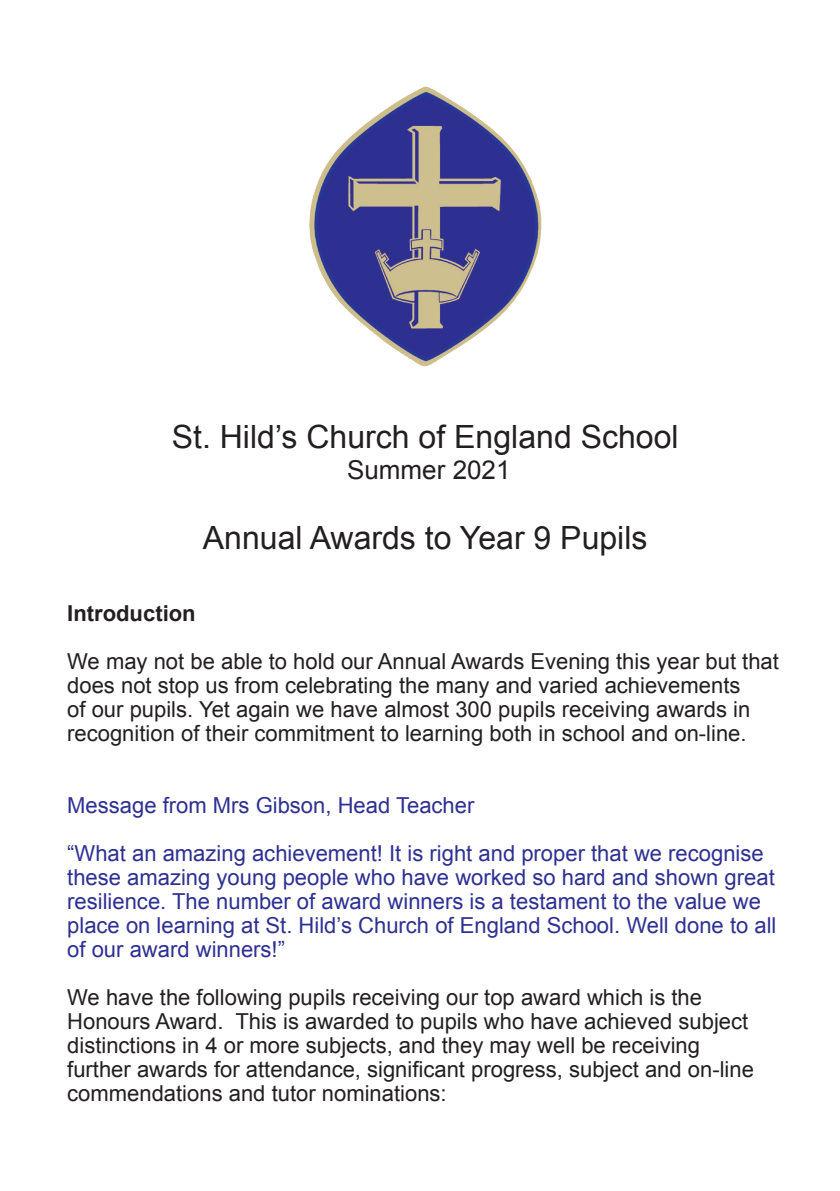
<style>
.page{position:relative;width:840px;height:1191px;background:#fff}
.page>*{position:absolute;margin:0;border:0;box-sizing:border-box;transform-origin:0 0}
.t1{font:32px "Arial";color:#231f20}
.t2{font:26px "Arial";color:#231f20}
.t3{font:22px/24px "Arial";color:#231f20}
.t4{font:22px/24px "Arial";color:#2e3092}
.t5{font:700 22px "Arial";color:#231f20}
</style>
<div class="page">
<img style="left:309px;top:86px;width:232px;height:280px">
<p class="t1" style="left:172px;top:415px;width:508px">St. Hild’s Church of England School</p>
<p class="t2" style="left:347px;top:453px;width:165px">Summer 2021</p>
<p class="t1" style="left:203px;top:516px;width:446px">Annual Awards to Year 9 Pupils</p>
<p class="t5" style="left:67px;top:598px;width:130px">Introduction</p>
<p class="t3" style="left:67px;top:649px;width:712px">We may not be able to hold our Annual Awards Evening this year but that does not stop us from celebrating the many and varied achievements<br>of our pupils. Yet again we have almost 300 pupils receiving awards in recognition of their commitment to learning both in school and on-line.</p>
<p class="t4" style="left:67px;top:793px;width:408px">Message from Mrs Gibson, Head Teacher</p>
<p class="t4" style="left:67px;top:841px;width:710px">“What an amazing achievement! It is right and proper that we recognise these amazing young people who have worked so hard and shown great resilience. The number of award winners is a testament to the value we place on learning at St. Hild’s Church of England School. Well done to all of our award winners!”</p>
<p class="t3" style="left:67px;top:985px;width:687px">We have the following pupils receiving our top award which is the Honours Award. This is awarded to pupils who have achieved subject distinctions in 4 or more subjects, and they may well be receiving further awards for attendance, significant progress, subject and on-line commendations and tutor nominations:</p>
</div>
